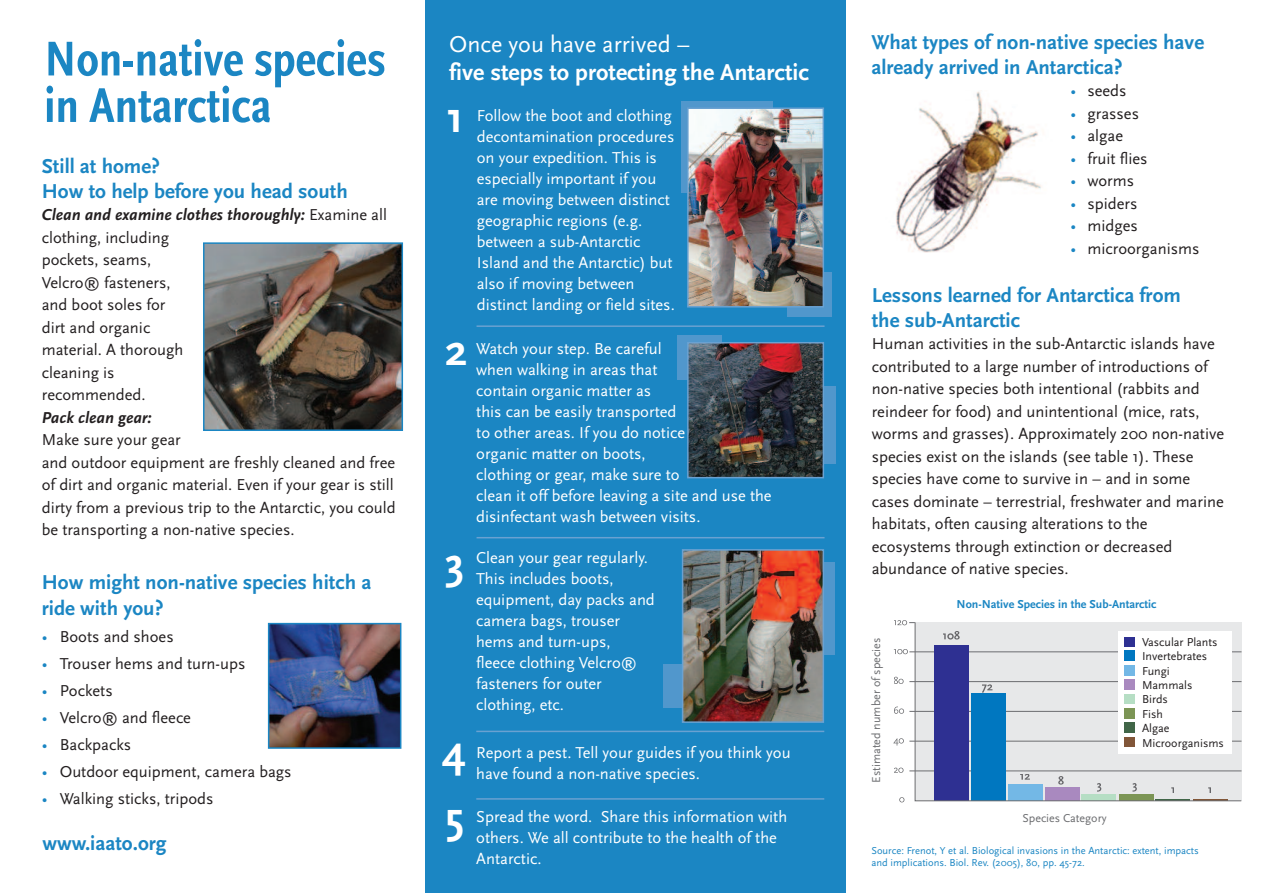
<style>
.page{position:relative;width:1263px;height:893px;background:#fff}
.page>*{position:absolute;margin:0;border:0;box-sizing:border-box;transform-origin:0 0}
.t1{font:700 condensed 51px/46.5px "Scala Sans";color:#1b86c3}
.t2{font:700 45px "Scala Sans";color:#fff}
.t3{font:700 24px "Scala Sans";color:#fff}
.t4{font:24px "Scala Sans";color:#fff}
.t5{font:700 21px/25.2px "Scala Sans";color:#1b86c3}
.t6{font:16.5px/22.5px "Scala Sans";color:#231f20}
.t7{font:16.5px/21px "Scala Sans";color:#fff}
.t8{font:italic 700 16.5px "Scala Sans";color:#231f20}
.t9{font:12px/14.4px "Scala Sans";color:#231f20}
.t10{font:12px "Scala Sans";color:#6c6d70}
.t11{font:700 12px "Scala Sans";color:#1b86c3}
.t12{font:10.5px/12.6px "Scala Sans";color:#1b86c3}
.s1{font-weight:700;font-style:italic}
.s2{color:#1b86c3}
</style>
<div class="page">
<div style="left:425px;top:0;width:421px;height:893px;background:#1b86c3"></div>
<img style="left:206px;top:245px;width:194px;height:183px">
<div style="left:203px;top:242px;width:200px;height:189px;border:2px solid #1b86c3"></div>
<img style="left:271px;top:626px;width:127px;height:120px">
<div style="left:268px;top:623px;width:133px;height:126px;border:2px solid #1b86c3"></div>
<hr style="left:476px;top:325px;width:348px;height:2px;background:#6aa1d1">
<hr style="left:476px;top:537px;width:348px;height:1px;background:#6aa1d1">
<hr style="left:476px;top:731px;width:348px;height:1px;background:#6aa1d1">
<hr style="left:476px;top:798px;width:348px;height:2px;background:#6aa1d1">
<div style="left:759px;top:386px;width:77px;height:77px;background:#5197cc"></div>
<div style="left:677px;top:335px;width:45px;height:44px;background:#5197cc"></div>
<div style="left:787px;top:272px;width:45px;height:44px;background:#5197cc"></div>
<div style="left:681px;top:101px;width:91px;height:91px;background:#5197cc"></div>
<img style="left:690px;top:345px;width:131px;height:130px">
<div style="left:687px;top:342px;width:137px;height:136px;border:2px solid #6aa1d1"></div>
<div style="left:664px;top:664px;width:43px;height:43px;background:#5197cc"></div>
<div style="left:792px;top:562px;width:43px;height:93px;background:#5197cc"></div>
<img style="left:685px;top:552px;width:136px;height:168px">
<div style="left:682px;top:549px;width:142px;height:174px;border:2px solid #6aa1d1"></div>
<img style="left:690px;top:111px;width:131px;height:194px">
<div style="left:687px;top:108px;width:137px;height:200px;border:2px solid #6aa1d1"></div>
<hr style="left:909px;top:770px;width:332px;height:1px;background:#6c6d70">
<hr style="left:909px;top:741px;width:332px;height:1px;background:#6c6d70">
<hr style="left:909px;top:711px;width:332px;height:1px;background:#6c6d70">
<hr style="left:909px;top:681px;width:332px;height:1px;background:#6c6d70">
<hr style="left:909px;top:651px;width:332px;height:1px;background:#6c6d70">
<svg style="left:894px;top:620px;width:20px;height:5px"></svg>
<svg style="left:894px;top:649px;width:14px;height:5px"></svg>
<svg style="left:894px;top:677px;width:10px;height:7px"></svg>
<svg style="left:894px;top:707px;width:10px;height:7px"></svg>
<svg style="left:893px;top:738px;width:11px;height:8px"></svg>
<svg style="left:894px;top:768px;width:9px;height:5px"></svg>
<svg style="left:899px;top:797px;width:5px;height:5px"></svg>
<svg style="left:914px;top:622px;width:328px;height:180px;background:#b6c2d5"></svg>
<div style="left:1118px;top:631px;width:114px;height:122px;background:#fff"></div>
<div style="left:1124px;top:637px;width:10px;height:10px;background:#2e3092"></div>
<div style="left:1124px;top:651px;width:10px;height:10px;background:#0077c0"></div>
<div style="left:1124px;top:665px;width:10px;height:10px;background:#73b8e6"></div>
<div style="left:1124px;top:680px;width:10px;height:10px;background:#a989bf"></div>
<div style="left:1124px;top:694px;width:10px;height:10px;background:#b6dec4"></div>
<div style="left:1124px;top:708px;width:10px;height:10px;background:#7c9555"></div>
<div style="left:1124px;top:723px;width:10px;height:10px;background:#416648"></div>
<div style="left:1124px;top:737px;width:10px;height:10px;background:#815638"></div>
<img style="left:893px;top:91px;width:149px;height:162px">
<h1 class="t1" style="left:44px;top:35px;width:343px">Non-native species in Antarctica</h1>
<p class="t5" style="left:42px;top:153px;width:308px">Still at home?<br>How to help before you head south</p>
<p class="t6" style="left:42px;top:203px;width:347px"><span class="s1">Clean and examine clothes thoroughly:</span> Examine all clothing, including<br>pockets, seams,<br>Velcro® fasteners,<br>and boot soles for<br>dirt and organic<br>material. A thorough<br>cleaning is<br>recommended.</p>
<p class="t8" style="left:42px;top:411px;width:111px">Pack clean gear:</p>
<p class="t6" style="left:42px;top:428px;width:355px">Make sure your gear<br>and outdoor equipment are freshly cleaned and free of dirt and organic material. Even if your gear is still dirty from a previous trip to the Antarctic, you could be transporting a non-native species.</p>
<p class="t5" style="left:42px;top:569px;width:331px">How might non-native species hitch a ride with you?</p>
<p class="t6" style="left:42px;top:625px;width:133px"><span class="s2">•</span> Boots and shoes</p>
<p class="t6" style="left:42px;top:652px;width:205px"><span class="s2">•</span> Trouser hems and turn-ups</p>
<p class="t6" style="left:42px;top:679px;width:72px"><span class="s2">•</span> Pockets</p>
<p class="t6" style="left:42px;top:706px;width:151px"><span class="s2">•</span> Velcro® and fleece</p>
<p class="t6" style="left:42px;top:733px;width:91px"><span class="s2">•</span> Backpacks</p>
<p class="t6" style="left:42px;top:760px;width:251px"><span class="s2">•</span> Outdoor equipment, camera bags</p>
<p class="t6" style="left:42px;top:787px;width:173px"><span class="s2">•</span> Walking sticks, tripods</p>
<p class="t5" style="left:43px;top:830px;width:126px">www.iaato.org</p>
<h3 class="t4" style="left:449px;top:29px;width:242px">Once you have arrived –</h3>
<h3 class="t3" style="left:449px;top:58px;width:361px">five steps to protecting the Antarctic</h3>
<h2 class="t2" style="left:446px;top:90px;width:19px">1</h2>
<p class="t7" style="left:477px;top:104px;width:200px">Follow the boot and clothing decontamination procedures on your expedition. This is especially important if you are moving between distinct geographic regions (e.g. between a sub-Antarctic<br>Island and the Antarctic) but also if moving between distinct landing or field sites.</p>
<h2 class="t2" style="left:445px;top:323px;width:24px">2</h2>
<p class="t7" style="left:476px;top:337px;width:297px">Watch your step. Be careful<br>when walking in areas that<br>contain organic matter as<br>this can be easily transported<br>to other areas. If you do notice<br>organic matter on boots,<br>clothing or gear, make sure to<br>clean it off before leaving a site and use the disinfectant wash between visits.</p>
<h2 class="t2" style="left:445px;top:536px;width:21px">3</h2>
<p class="t7" style="left:476px;top:547px;width:180px">Clean your gear regularly.<br>This includes boots, equipment, day packs and camera bags, trouser hems and turn-ups,<br>fleece clothing Velcro® fasteners for outer clothing, etc.</p>
<h2 class="t2" style="left:442px;top:724px;width:25px">4</h2>
<p class="t7" style="left:476px;top:742px;width:316px">Report a pest. Tell your guides if you think you have found a non-native species.</p>
<h2 class="t2" style="left:445px;top:790px;width:20px">5</h2>
<p class="t7" style="left:476px;top:806px;width:312px">Spread the word. Share this information with others. We all contribute to the health of the<br>Antarctic.</p>
<p class="t5" style="left:871px;top:29px;width:334px">What types of non-native species have already arrived in Antarctica?</p>
<p class="t6" style="left:1070px;top:79px;width:58px"><span class="s2">•</span> seeds</p>
<p class="t6" style="left:1070px;top:102px;width:70px"><span class="s2">•</span> grasses</p>
<p class="t6" style="left:1070px;top:124px;width:54px"><span class="s2">•</span> algae</p>
<p class="t6" style="left:1070px;top:147px;width:79px"><span class="s2">•</span> fruit flies</p>
<p class="t6" style="left:1070px;top:169px;width:65px"><span class="s2">•</span> worms</p>
<p class="t6" style="left:1070px;top:192px;width:68px"><span class="s2">•</span> spiders</p>
<p class="t6" style="left:1070px;top:214px;width:69px"><span class="s2">•</span> midges</p>
<p class="t6" style="left:1070px;top:237px;width:130px"><span class="s2">•</span> microorganisms</p>
<p class="t5" style="left:872px;top:282px;width:311px">Lessons learned for Antarctica from the sub-Antarctic</p>
<p class="t6" style="left:872px;top:332px;width:354px">Human activities in the sub-Antarctic islands have contributed to a large number of introductions of non-native species both intentional (rabbits and reindeer for food) and unintentional (mice, rats, worms and grasses). Approximately 200 non-native species exist on the islands (see table 1). These species have come to survive in – and in some cases dominate – terrestrial, freshwater and marine habitats, often causing alterations to the ecosystems through extinction or decreased abundance of native species.</p>
<p class="t10" style="left:869px;top:783px;width:146px;rotate:-90deg">Estimated number of species</p>
<p class="t11" style="left:956px;top:597px;width:201px">Non-Native Species in the Sub-Antarctic</p>
<p class="t10" style="left:1022px;top:810px;width:86px">Species Category</p>
<p class="t9" style="left:1142px;top:634px;width:83px">Vascular Plants<br>Invertebrates<br>Fungi<br>Mammals<br>Birds<br>Fish<br>Algae<br>Microorganisms</p>
<p class="t12" style="left:871px;top:844px;width:329px">Source: Frenot, Y et al. Biological invasions in the Antarctic: extent, impacts and implications. Biol. Rev. (2005), 80, pp. 45-72.</p>
</div>
